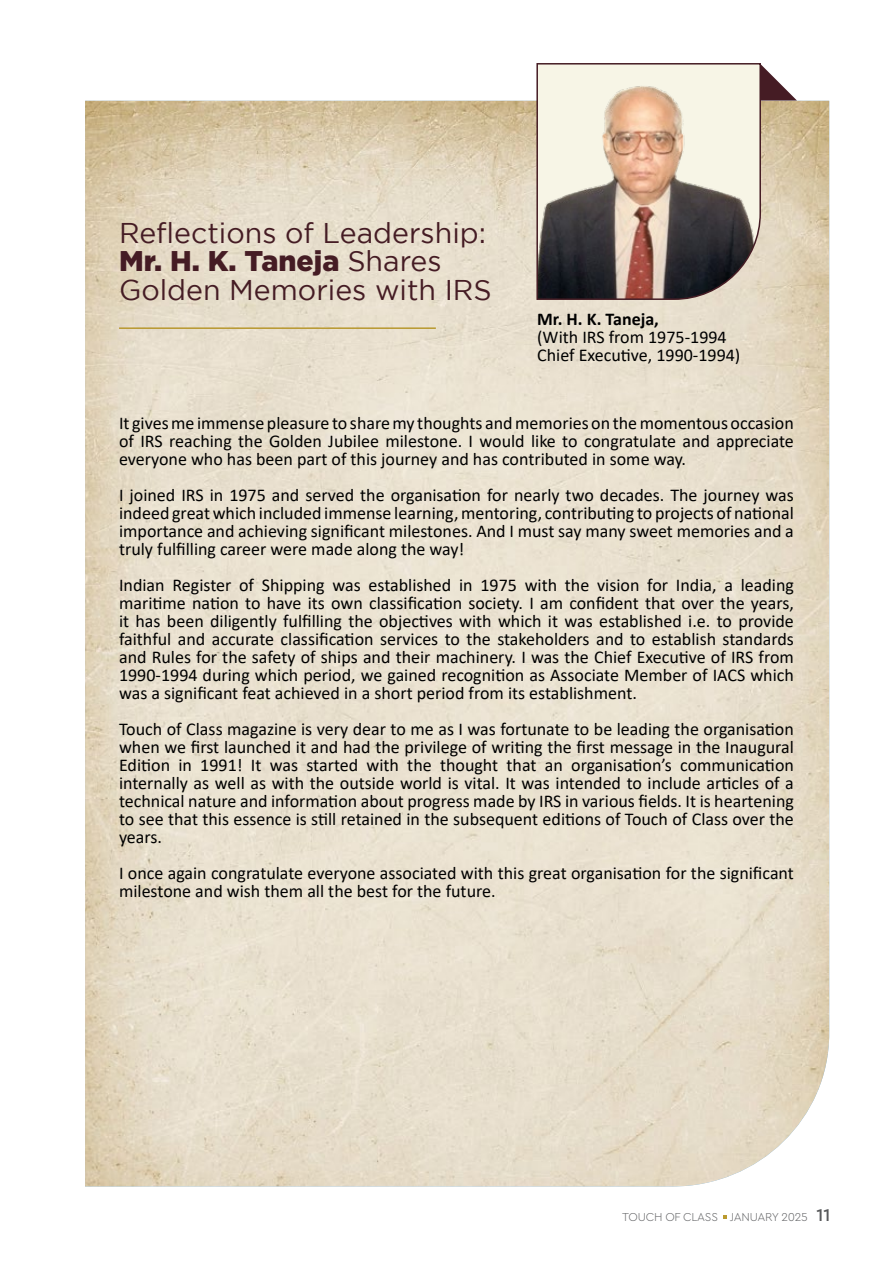
<style>
.page{position:relative;width:893px;height:1263px;background:#fff}
.page>*{position:absolute;margin:0;border:0;box-sizing:border-box;transform-origin:0 0}
.t1{font:28.5px/28.5px "Gotham";color:#451c24}
.t2{font:18px/18px "Calibri";color:#000;text-align:justify}
.t3{font:700 18px "Calibri";color:#000}
.t4{font:300 12px "Cera Pro";letter-spacing:-.02em;color:#636466}
.s1{font-weight:900}
.s2{font-weight:500;font-size:18px;color:#58595b}
</style>
<div class="page">
<svg style="left:723px;top:1215px;width:3px;height:4px"></svg>
<img style="left:85px;top:101px;width:744px;height:1085px">
<svg style="left:536px;top:63px;width:226px;height:238px;background:#afa296"></svg>
<svg style="left:760px;top:64px;width:37px;height:37px"></svg>
<hr style="left:119px;top:327px;width:317px;height:2px;background:#b8982e">
<h1 class="t1" style="left:119px;top:218px;width:374px">Reflections of Leadership:<br><span class="s1">Mr. H. K. Taneja</span> Shares<br>Golden Memories with IRS</h1>
<p class="t3" style="left:537px;top:306px;width:123px">Mr. H. K. Taneja,</p>
<p class="t2" style="left:537px;top:327px;width:205px">(With IRS from 1975-1994<br>Chief Executive, 1990-1994)</p>
<p class="t2" style="left:119px;top:413px;width:676px">It gives me immense pleasure to share my thoughts and memories on the momentous occasion of IRS reaching the Golden Jubilee milestone. I would like to congratulate and appreciate everyone who has been part of this journey and has contributed in some way.</p>
<p class="t2" style="left:119px;top:485px;width:676px">I joined IRS in 1975 and served the organisation for nearly two decades. The journey was indeed great which included immense learning, mentoring, contributing to projects of national importance and achieving significant milestones. And I must say many sweet memories and a truly fulfilling career were made along the way!</p>
<p class="t2" style="left:119px;top:575px;width:676px">Indian Register of Shipping was established in 1975 with the vision for India, a leading maritime nation to have its own classification society. I am confident that over the years, it has been diligently fulfilling the objectives with which it was established i.e. to provide faithful and accurate classification services to the stakeholders and to establish standards and Rules for the safety of ships and their machinery. I was the Chief Executive of IRS from 1990-1994 during which period, we gained recognition as Associate Member of IACS which was a significant feat achieved in a short period from its establishment.</p>
<p class="t2" style="left:119px;top:719px;width:676px">Touch of Class magazine is very dear to me as I was fortunate to be leading the organisation when we first launched it and had the privilege of writing the first message in the Inaugural Edition in 1991! It was started with the thought that an organisation’s communication internally as well as with the outside world is vital. It was intended to include articles of a technical nature and information about progress made by IRS in various fields. It is heartening to see that this essence is still retained in the subsequent editions of Touch of Class over the years.</p>
<p class="t2" style="left:119px;top:863px;width:676px">I once again congratulate everyone associated with this great organisation for the significant milestone and wish them all the best for the future.</p>
<p class="t4" style="left:622px;top:1208px;width:210px">TOUCH OF CLASS JANUARY 2025 <span class="s2">11</span></p>
</div>
